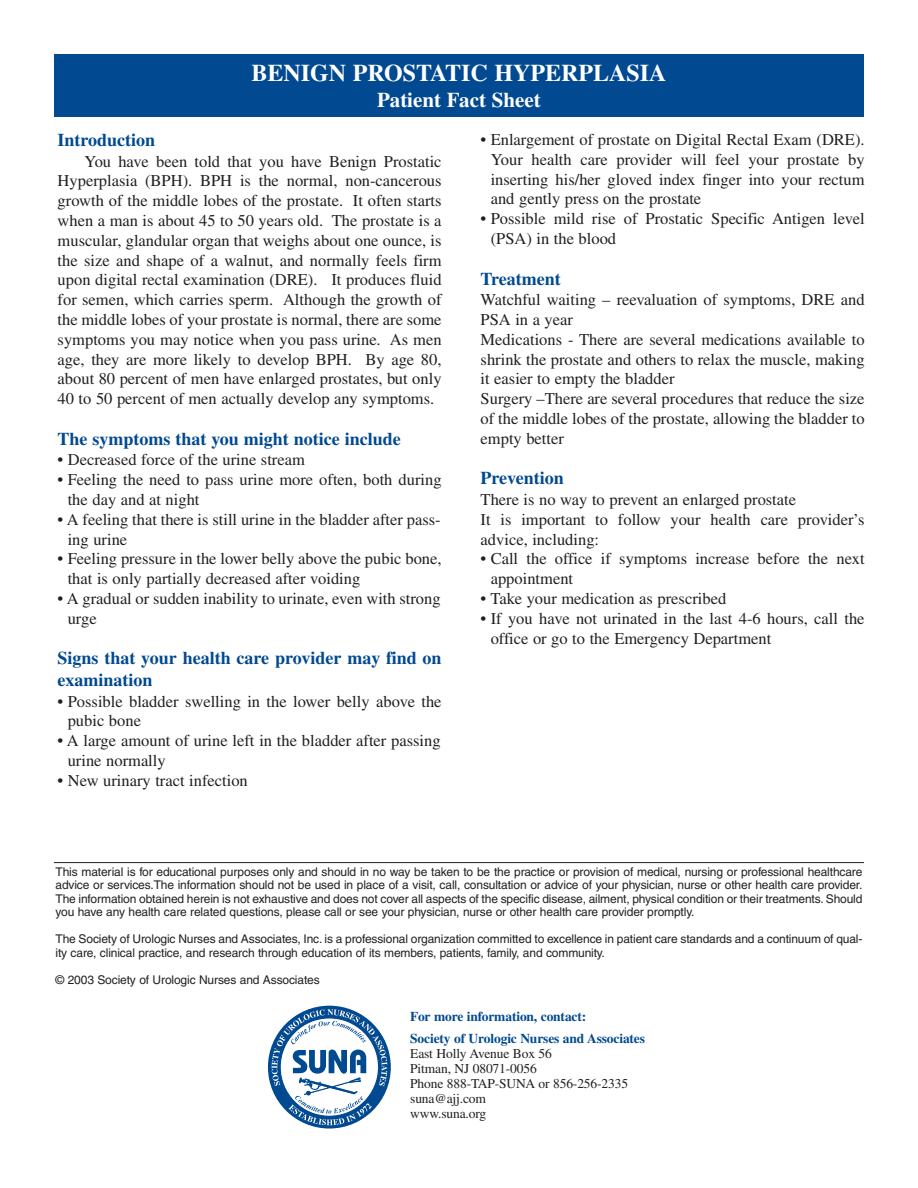
<style>
.page{position:relative;width:918px;height:1188px;background:#fff}
.page>*{position:absolute;margin:0;border:0;box-sizing:border-box;transform-origin:0 0}
.t1{font:700 24px "Times";color:#fff}
.t2{font:700 21px "Times";color:#fff}
.t3{font:700 18px/21.6px "Times";color:#014990}
.t4{font:16.5px/19.8px "Times";color:#231f20}
.t5{font:13.5px/15px "Times";letter-spacing:-.01em;color:#231f20}
.t6{font:700 13.5px/22.5px "Times";letter-spacing:-.01em;color:#014990}
.t7{font:12px/13.5px "Helvetica";letter-spacing:-.01em;color:#231f20;text-align:justify}
</style>
<div class="page">
<svg style="left:268px;top:1006px;width:123px;height:123px"></svg>
<svg style="left:272px;top:1009px;width:115px;height:116px"></svg>
<div style="left:54px;top:54px;width:810px;height:63px;background:#014990"></div>
<hr style="left:54px;top:862px;width:810px;height:1px;background:#231f20">
<h1 class="t1" style="left:252px;top:64px;width:416px">BENIGN PROSTATIC HYPERPLASIA</h1>
<p class="t2" style="left:377px;top:93px;width:165px">Patient Fact Sheet</p>
<p class="t3" style="left:58px;top:131px;width:99px">Introduction</p>
<p class="t4" style="left:58px;top:153px;width:385px;text-align:justify;text-indent:27px">You have been told that you have Benign Prostatic Hyperplasia (BPH). BPH is the normal, non-cancerous growth of the middle lobes of the prostate. It often starts when a man is about 45 to 50 years old. The prostate is a muscular, glandular organ that weighs about one ounce, is the size and shape of a walnut, and normally feels firm upon digital rectal examination (DRE). It produces fluid for semen, which carries sperm. Although the growth of the middle lobes of your prostate is normal, there are some symptoms you may notice when you pass urine. As men age, they are more likely to develop BPH. By age 80, about 80 percent of men have enlarged prostates, but only 40 to 50 percent of men actually develop any symptoms.</p>
<p class="t3" style="left:58px;top:430px;width:345px">The symptoms that you might notice include</p>
<p class="t4" style="left:58px;top:452px;width:249px">• Decreased force of the urine stream</p>
<p class="t4" style="left:68px;top:471px;width:375px;text-indent:-10px">• Feeling the need to pass urine more often, both during the day and at night</p>
<p class="t4" style="left:68px;top:511px;width:374px;text-indent:-10px">• A feeling that there is still urine in the bladder after pass&shy;ing urine</p>
<p class="t4" style="left:68px;top:551px;width:375px;text-indent:-10px">• Feeling pressure in the lower belly above the pubic bone, that is only partially decreased after voiding</p>
<p class="t4" style="left:68px;top:590px;width:374px;text-indent:-10px">• A gradual or sudden inability to urinate, even with strong urge</p>
<p class="t3" style="left:58px;top:649px;width:385px">Signs that your health care provider may find on examination</p>
<p class="t4" style="left:68px;top:693px;width:375px;text-indent:-10px">• Possible bladder swelling in the lower belly above the pubic bone</p>
<p class="t4" style="left:68px;top:732px;width:374px;text-indent:-10px">• A large amount of urine left in the bladder after passing urine normally</p>
<p class="t4" style="left:58px;top:772px;width:192px">• New urinary tract infection</p>
<p class="t4" style="left:491px;top:131px;width:375px;text-align:justify;text-indent:-10px">• Enlargement of prostate on Digital Rectal Exam (DRE).<br>Your health care provider will feel your prostate by inserting his/her gloved index finger into your rectum and gently press on the prostate</p>
<p class="t4" style="left:491px;top:210px;width:375px;text-indent:-10px">• Possible mild rise of Prostatic Specific Antigen level (PSA) in the blood</p>
<p class="t3" style="left:481px;top:269px;width:82px">Treatment</p>
<p class="t4" style="left:481px;top:291px;width:386px">Watchful waiting – reevaluation of symptoms, DRE and PSA in a year<br>Medications - There are several medications available to shrink the prostate and others to relax the muscle, making it easier to empty the bladder<br>Surgery –There are several procedures that reduce the size of the middle lobes of the prostate, allowing the bladder to empty better</p>
<p class="t3" style="left:481px;top:469px;width:85px">Prevention</p>
<p class="t4" style="left:481px;top:491px;width:385px">There is no way to prevent an enlarged prostate<br>It is important to follow your health care provider’s advice, including:</p>
<p class="t4" style="left:491px;top:551px;width:375px;text-indent:-10px">• Call the office if symptoms increase before the next appointment</p>
<p class="t4" style="left:481px;top:590px;width:247px">• Take your medication as prescribed</p>
<p class="t4" style="left:491px;top:610px;width:375px;text-indent:-10px">• If you have not urinated in the last 4-6 hours, call the office or go to the Emergency Department</p>
<p class="t7" style="left:56px;top:866px;width:809px">This material is for educational purposes only and should in no way be taken to be the practice or provision of medical, nursing or professional healthcare advice or services.The information should not be used in place of a visit, call, consultation or advice of your physician, nurse or other health care provider.<br>The information obtained herein is not exhaustive and does not cover all aspects of the specific disease, ailment, physical condition or their treatments. Should you have any health care related questions, please call or see your physician, nurse or other health care provider promptly.</p>
<p class="t7" style="left:56px;top:933px;width:809px">The Society of Urologic Nurses and Associates, Inc. is a professional organization committed to excellence in patient care standards and a continuum of qual&shy;ity care, clinical practice, and research through education of its members, patients, family, and community.</p>
<p class="t7" style="left:56px;top:974px;width:266px">© 2003 Society of Urologic Nurses and Associates</p>
<p class="t6" style="left:410px;top:1006px;width:236px">For more information, contact:<br>Society of Urologic Nurses and Associates</p>
<p class="t5" style="left:410px;top:1048px;width:219px">East Holly Avenue Box 56<br>Pitman, NJ 08071-0056<br>Phone 888-TAP-SUNA or 856-256-2335 suna@ajj.com<br>www.suna.org</p>
</div>
